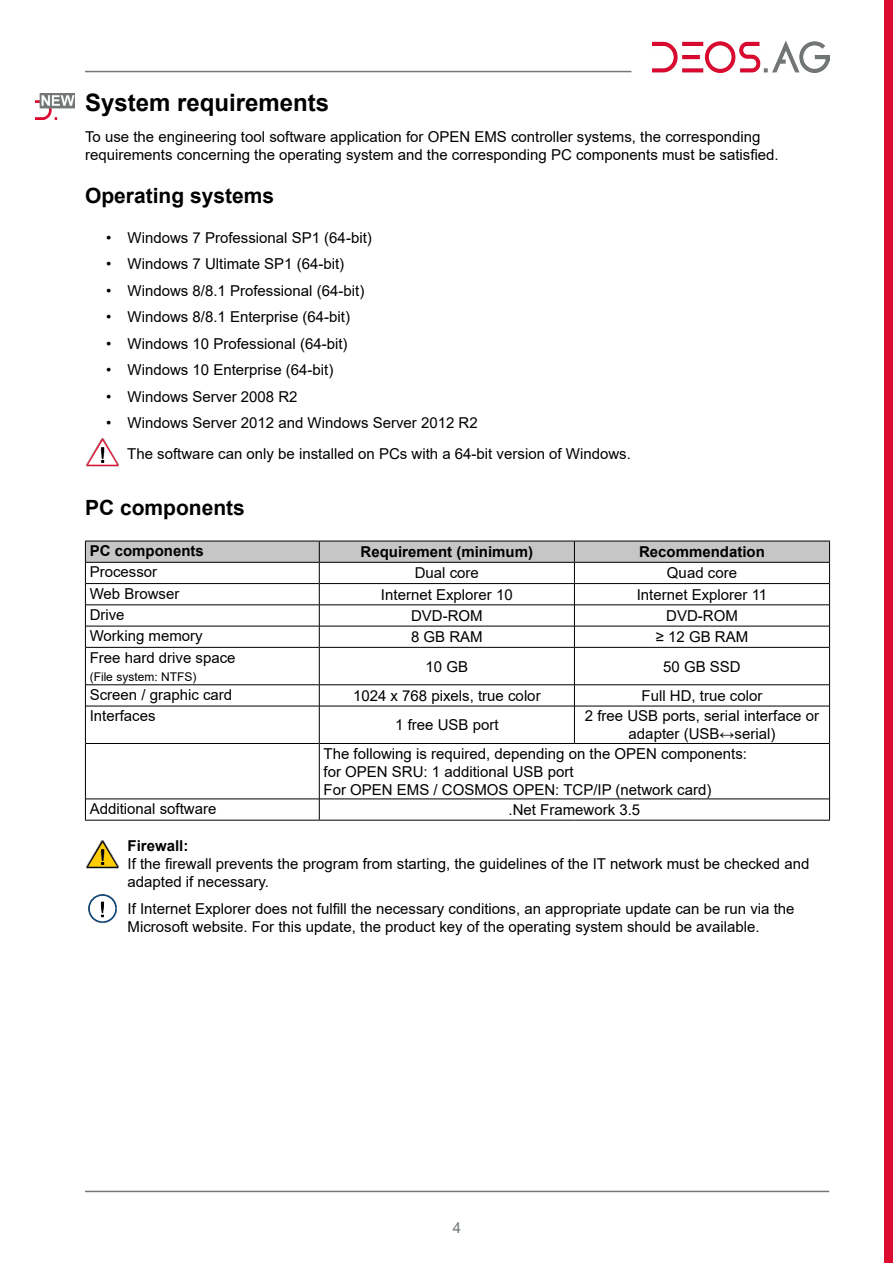
<style>
.page{position:relative;width:893px;height:1263px;background:#fff}
.page>*{position:absolute;margin:0;border:0;box-sizing:border-box;transform-origin:0 0}
.Ü_1_-_Beginn_nächste{font:700 24px "Arial";color:#000}
.Ü_2_-_Beginn_beliebi{font:700 21px "Arial";color:#000}
.Tabelle{font:15px/18px "Arial";color:#000;text-align:center}
.Absatz_10_normal_0{font:15px/18px "Arial";color:#000}
.Hinweis_0____3____10{font:15px/18px "Arial";color:#000}
.Definition_0____2{font:15px/18px "Arial";color:#000}
.Hinweis__3____6____1{font:15px "Arial";color:#000}
.Tabelle-2{font:700 15px "Arial";color:#000}
.Definition_Titel_0{font:700 15px "Arial";color:#000}
.Seitenzahl{font:15px "Arial";color:#727777}
.Tabelle-3{font:12px "Arial";color:#000}
</style>
<div class="page">
<hr style="left:85px;top:1191px;width:744px;height:1px;background:#727777">
<hr style="left:85px;top:71px;width:546px;height:1px;background:#727777">
<img style="left:653px;top:41px;width:176px;height:31px">
<hr style="left:85px;top:647px;width:1px;height:38px;background:#000">
<hr style="left:829px;top:647px;width:1px;height:38px;background:#000">
<svg style="left:85px;top:685px;width:1px;height:21px"></svg>
<svg style="left:829px;top:685px;width:1px;height:21px"></svg>
<hr style="left:85px;top:706px;width:1px;height:37px;background:#000">
<hr style="left:829px;top:706px;width:1px;height:37px;background:#000">
<hr style="left:85px;top:743px;width:1px;height:56px;background:#000">
<svg style="left:85px;top:799px;width:1px;height:21px"></svg>
<hr style="left:85px;top:820px;width:234px;height:1px;background:#000">
<hr style="left:319px;top:820px;width:255px;height:1px;background:#000">
<hr style="left:574px;top:820px;width:256px;height:1px;background:#000">
<hr style="left:86px;top:647px;width:233px;height:1px;background:#000">
<hr style="left:320px;top:647px;width:254px;height:1px;background:#000">
<hr style="left:575px;top:647px;width:254px;height:1px;background:#000">
<hr style="left:86px;top:684px;width:233px;height:1px;background:#000">
<hr style="left:320px;top:684px;width:254px;height:1px;background:#000">
<hr style="left:575px;top:684px;width:254px;height:1px;background:#000">
<hr style="left:86px;top:706px;width:233px;height:1px;background:#000">
<hr style="left:320px;top:706px;width:254px;height:1px;background:#000">
<hr style="left:575px;top:706px;width:254px;height:1px;background:#000">
<hr style="left:86px;top:743px;width:233px;height:1px;background:#000">
<hr style="left:320px;top:743px;width:254px;height:1px;background:#000">
<hr style="left:574px;top:743px;width:255px;height:1px;background:#000">
<hr style="left:86px;top:799px;width:233px;height:1px;background:#000">
<hr style="left:320px;top:799px;width:254px;height:1px;background:#000">
<hr style="left:574px;top:799px;width:255px;height:1px;background:#000">
<svg style="left:85px;top:541px;width:745px;height:106px"></svg>
<hr style="left:319px;top:647px;width:1px;height:38px;background:#000">
<hr style="left:574px;top:647px;width:1px;height:38px;background:#000">
<svg style="left:319px;top:685px;width:1px;height:21px"></svg>
<svg style="left:574px;top:685px;width:1px;height:21px"></svg>
<hr style="left:319px;top:706px;width:1px;height:37px;background:#000">
<hr style="left:574px;top:706px;width:1px;height:37px;background:#000">
<hr style="left:319px;top:743px;width:1px;height:56px;background:#000">
<hr style="left:829px;top:743px;width:1px;height:56px;background:#000">
<svg style="left:319px;top:799px;width:1px;height:21px"></svg>
<svg style="left:829px;top:799px;width:1px;height:21px"></svg>
<img style="left:86px;top:438px;width:32px;height:29px">
<img style="left:86px;top:840px;width:32px;height:29px">
<img style="left:88px;top:894px;width:28px;height:30px">
<img style="left:35px;top:94px;width:39px;height:26px">
<div style="left:884px;top:0;width:9px;height:1263px;background:#dd0b2f"></div>
<p class="Ü_1_-_Beginn_nächste" style="left:85px;top:86px;width:246px">System requirements</p>
<p class="Absatz_10_normal_0" style="left:85px;top:127px;width:695px">To use the engineering tool software application for OPEN EMS controller systems, the corresponding requirements concerning the operating system and the corresponding PC components must be satisfied.</p>
<p class="Ü_2_-_Beginn_beliebi" style="left:85px;top:181px;width:191px">Operating systems</p>
<p class="Absatz_10_normal_0" style="left:106px;top:228px;width:267px">• Windows 7 Professional SP1 (64-bit)</p>
<p class="Absatz_10_normal_0" style="left:106px;top:255px;width:239px">• Windows 7 Ultimate SP1 (64-bit)</p>
<p class="Absatz_10_normal_0" style="left:106px;top:281px;width:260px">• Windows 8/8.1 Professional (64-bit)</p>
<p class="Absatz_10_normal_0" style="left:106px;top:308px;width:245px">• Windows 8/8.1 Enterprise (64-bit)</p>
<p class="Absatz_10_normal_0" style="left:106px;top:334px;width:243px">• Windows 10 Professional (64-bit)</p>
<p class="Absatz_10_normal_0" style="left:106px;top:361px;width:229px">• Windows 10 Enterprise (64-bit)</p>
<p class="Absatz_10_normal_0" style="left:106px;top:387px;width:193px">• Windows Server 2008 R2</p>
<p class="Absatz_10_normal_0" style="left:106px;top:414px;width:373px">• Windows Server 2012 and Windows Server 2012 R2</p>
<p class="Hinweis__3____6____1" style="left:127px;top:443px;width:505px">The software can only be installed on PCs with a 64-bit version of Windows.</p>
<p class="Ü_2_-_Beginn_beliebi" style="left:85px;top:493px;width:161px">PC components</p>
<p class="Tabelle-2" style="left:90px;top:540px;width:116px">PC components</p>
<p class="Tabelle-2" style="left:361px;top:541px;width:174px">Requirement (minimum)</p>
<p class="Tabelle-2" style="left:639px;top:541px;width:127px">Recommendation</p>
<p class="Tabelle" style="left:90px;top:563px;width:69px">Processor</p>
<p class="Tabelle" style="left:415px;top:564px;width:66px">Dual core</p>
<p class="Tabelle" style="left:667px;top:564px;width:72px">Quad core</p>
<p class="Tabelle" style="left:90px;top:584px;width:91px">Web Browser</p>
<p class="Tabelle" style="left:381px;top:585px;width:133px">Internet Explorer 10</p>
<p class="Tabelle" style="left:637px;top:585px;width:132px">Internet Explorer 11</p>
<p class="Tabelle" style="left:90px;top:606px;width:36px">Drive</p>
<p class="Tabelle" style="left:411px;top:606px;width:73px">DVD-ROM</p>
<p class="Tabelle" style="left:666px;top:606px;width:73px">DVD-ROM</p>
<p class="Tabelle" style="left:90px;top:627px;width:115px">Working memory</p>
<p class="Tabelle" style="left:411px;top:628px;width:73px">8 GB RAM</p>
<p class="Tabelle" style="left:656px;top:628px;width:94px">≥ 12 GB RAM</p>
<p class="Tabelle" style="left:90px;top:648px;width:147px">Free hard drive space</p>
<p class="Tabelle-3" style="left:90px;top:668px;width:108px">(File system: NTFS)</p>
<p class="Tabelle" style="left:426px;top:657px;width:44px">10 GB</p>
<p class="Tabelle" style="left:663px;top:657px;width:79px">50 GB SSD</p>
<p class="Tabelle" style="left:90px;top:686px;width:144px">Screen / graphic card</p>
<p class="Tabelle" style="left:353px;top:686px;width:189px">1024 x 768 pixels, true color</p>
<p class="Tabelle" style="left:642px;top:686px;width:122px">Full HD, true color</p>
<p class="Tabelle" style="left:90px;top:707px;width:67px">Interfaces</p>
<p class="Tabelle" style="left:395px;top:716px;width:105px">1 free USB port</p>
<p class="Tabelle" style="left:585px;top:707px;width:236px">2 free USB ports, serial interface or adapter (USB↔serial)</p>
<p class="Tabelle" style="left:324px;top:744px;width:425px">The following is required, depending on the OPEN components:</p>
<p class="Tabelle" style="left:324px;top:762px;width:252px">for OPEN SRU: 1 additional USB port</p>
<p class="Tabelle" style="left:324px;top:780px;width:389px">For OPEN EMS / COSMOS OPEN: TCP/IP (network card)</p>
<p class="Tabelle" style="left:90px;top:800px;width:128px">Additional software</p>
<p class="Tabelle" style="left:509px;top:801px;width:133px">.Net Framework 3.5</p>
<p class="Definition_Titel_0" style="left:128px;top:835px;width:62px">Firewall:</p>
<p class="Definition_0____2" style="left:128px;top:855px;width:683px">If the firewall prevents the program from starting, the guidelines of the IT network must be checked and adapted if necessary.</p>
<p class="Hinweis_0____3____10" style="left:128px;top:899px;width:669px">If Internet Explorer does not fulfill the necessary conditions, an appropriate update can be run via the<br>Microsoft website. For this update, the product key of the operating system should be available.</p>
<p class="Seitenzahl" style="left:453px;top:1217px;width:10px">4</p>
</div>
